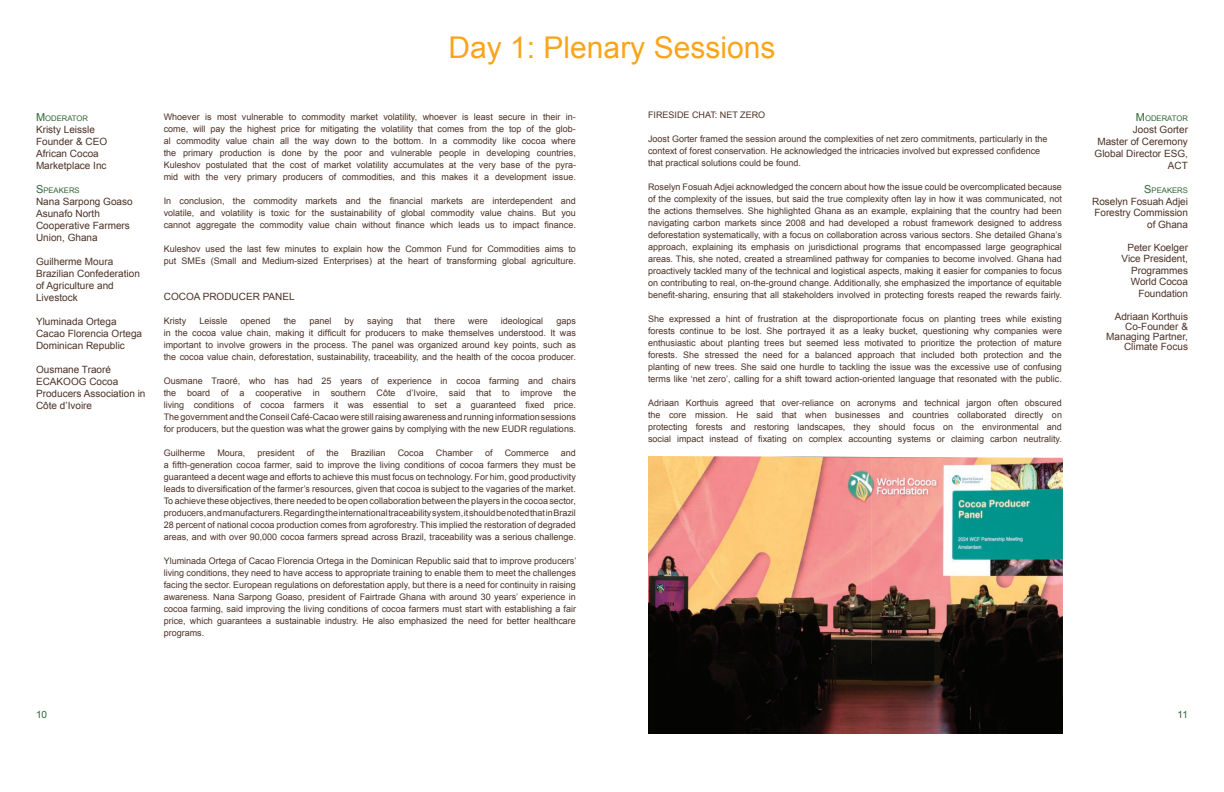
<style>
.page{position:relative;width:1224px;height:792px;background:#fff}
.page>*{position:absolute;margin:0;border:0;box-sizing:border-box;transform-origin:0 0}
.t1{font:30px "Arial";color:#f9a51b}
.t2{font:10px/12px "Arial";color:#4c3226}
.t3{font:10px "Arial";color:#306536}
.t4{font:9px/12px "Arial";color:#4c3226;text-align:justify}
.t5{font:7.7px "Arial";color:#306536}
.s1{font-size:11px}
</style>
<div class="page">
<img style="left:648px;top:456px;width:415px;height:278px">
<p class="t5" style="left:36px;top:113px;width:54px"><span class="s1">M</span>ODERATOR</p>
<p class="t2" style="left:36px;top:124px;width:73px">Kristy Leissle<br>Founder &amp; CEO<br>African Cocoa<br>Marketplace Inc</p>
<p class="t5" style="left:36px;top:185px;width:45px"><span class="s1">S</span>PEAKERS</p>
<p class="t2" style="left:36px;top:196px;width:98px">Nana Sarpong Goaso<br>Asunafo North<br>Cooperative Farmers<br>Union, Ghana</p>
<p class="t2" style="left:36px;top:256px;width:105px">Guilherme Moura<br>Brazilian Confederation of Agriculture and<br>Livestock</p>
<p class="t2" style="left:36px;top:316px;width:108px">Yluminada Ortega<br>Cacao Florencia Ortega<br>Dominican Republic</p>
<p class="t2" style="left:36px;top:364px;width:111px">Ousmane Traoré<br>ECAKOOG Cocoa<br>Producers Association in<br>Côte d’Ivoire</p>
<h1 class="t1" style="left:449px;top:28px;width:328px">Day 1: Plenary Sessions</h1>
<p class="t4" style="left:164px;top:111px;width:414px">Whoever is most vulnerable to commodity market volatility, whoever is least secure in their in&shy;come, will pay the highest price for mitigating the volatility that comes from the top of the glob&shy;al commodity value chain all the way down to the bottom. In a commodity like cocoa where the primary production is done by the poor and vulnerable people in developing countries, Kuleshov postulated that the cost of market volatility accumulates at the very base of the pyra&shy;mid with the very primary producers of commodities, and this makes it a development issue.</p>
<p class="t4" style="left:164px;top:195px;width:414px">In conclusion, the commodity markets and the financial markets are interdependent and volatile, and volatility is toxic for the sustainability of global commodity value chains. But you cannot aggregate the commodity value chain without finance which leads us to impact finance.</p>
<p class="t4" style="left:164px;top:243px;width:414px">Kuleshov used the last few minutes to explain how the Common Fund for Commodities aims to put SMEs (Small and Medium-sized Enterprises) at the heart of transforming global agriculture.</p>
<p class="t2" style="left:164px;top:290px;width:132px">COCOA PRODUCER PANEL</p>
<p class="t4" style="left:164px;top:315px;width:24px">Kristy</p>
<p class="t4" style="left:199px;top:315px;width:30px">Leissle</p>
<p class="t4" style="left:241px;top:315px;width:32px">opened</p>
<p class="t4" style="left:284px;top:315px;width:14px">the</p>
<p class="t4" style="left:309px;top:315px;width:24px">panel</p>
<p class="t4" style="left:345px;top:315px;width:11px">by</p>
<p class="t4" style="left:367px;top:315px;width:28px">saying</p>
<p class="t4" style="left:406px;top:315px;width:17px">that</p>
<p class="t4" style="left:435px;top:315px;width:22px">there</p>
<p class="t4" style="left:468px;top:315px;width:21px">were</p>
<p class="t4" style="left:501px;top:315px;width:44px">ideological</p>
<p class="t4" style="left:164px;top:315px;width:414px;text-indent:393px">gaps in the cocoa value chain, making it difficult for producers to make themselves understood. It was important to involve growers in the process. The panel was organized around key points, such as the cocoa value chain, deforestation, sustainability, traceability, and the health of the cocoa producer.</p>
<p class="t4" style="left:164px;top:375px;width:414px">Ousmane Traoré, who has had 25 years of experience in cocoa farming and chairs the board of a cooperative in southern Côte d’Ivoire, said that to improve the living conditions of cocoa farmers it was essential to set a guaranteed fixed price.<br>The government and the Conseil Café-Cacao were still raising awareness and running information sessions for producers, but the question was what the grower gains by complying with the new EUDR regulations.</p>
<p class="t4" style="left:164px;top:447px;width:43px">Guilherme</p>
<p class="t4" style="left:217px;top:447px;width:30px">Moura,</p>
<p class="t4" style="left:258px;top:447px;width:39px">president</p>
<p class="t4" style="left:307px;top:447px;width:9px">of</p>
<p class="t4" style="left:326px;top:447px;width:14px">the</p>
<p class="t4" style="left:351px;top:447px;width:36px">Brazilian</p>
<p class="t4" style="left:398px;top:447px;width:28px">Cocoa</p>
<p class="t4" style="left:436px;top:447px;width:39px">Chamber</p>
<p class="t4" style="left:485px;top:447px;width:9px">of</p>
<p class="t4" style="left:505px;top:447px;width:46px">Commerce</p>
<p class="t4" style="left:164px;top:447px;width:414px;text-indent:397px">and a fifth-generation cocoa farmer, said to improve the living conditions of cocoa farmers they must be guaranteed a decent wage and efforts to achieve this must focus on technology. For him, good productivity leads to diversification of the farmer’s resources, given that cocoa is subject to the vagaries of the market.<br>To achieve these objectives, there needed to be open collaboration between the players in the cocoa sector, producers, and manufacturers. Regarding the international traceability system, it should be noted that in Brazil 28 percent of national cocoa production comes from agroforestry. This implied the restoration of degraded areas, and with over 90,000 cocoa farmers spread across Brazil, traceability was a serious challenge.</p>
<p class="t4" style="left:164px;top:554px;width:414px">Yluminada Ortega of Cacao Florencia Ortega in the Dominican Republic said that to improve producers’ living conditions, they need to have access to appropriate training to enable them to meet the challenges facing the sector. European regulations on deforestation apply, but there is a need for continuity in raising awareness. Nana Sarpong Goaso, president of Fairtrade Ghana with around 30 years’ experience in cocoa farming, said improving the living conditions of cocoa farmers must start with establishing a fair price, which guarantees a sustainable industry. He also emphasized the need for better healthcare programs.</p>
<p class="t4" style="left:648px;top:109px;width:119px">FIRESIDE CHAT: NET ZERO</p>
<p class="t4" style="left:648px;top:133px;width:401px;text-align:left">Joost Gorter framed the session around the complexities of net zero commitments, particularly in the context of forest conservation. He acknowledged the intricacies involved but expressed confidence that practical solutions could be found.</p>
<p class="t4" style="left:648px;top:181px;width:416px">Roselyn Fosuah Adjei acknowledged the concern about how the issue could be overcomplicated because of the complexity of the issues, but said the true complexity often lay in how it was communicated, not the actions themselves. She highlighted Ghana as an example, explaining that the country had been navigating carbon markets since 2008 and had developed a robust framework designed to address deforestation systematically, with a focus on collaboration across various sectors. She detailed Ghana’s approach, explaining its emphasis on jurisdictional programs that encompassed large geographical areas. This, she noted, created a streamlined pathway for companies to become involved. Ghana had proactively tackled many of the technical and logistical aspects, making it easier for companies to focus on contributing to real, on-the-ground change. Additionally, she emphasized the importance of equitable benefit-sharing, ensuring that all stakeholders involved in protecting forests reaped the rewards fairly.</p>
<p class="t4" style="left:648px;top:313px;width:416px">She expressed a hint of frustration at the disproportionate focus on planting trees while existing forests continue to be lost. She portrayed it as a leaky bucket, questioning why companies were enthusiastic about planting trees but seemed less motivated to prioritize the protection of mature forests. She stressed the need for a balanced approach that included both protection and the planting of new trees. She said one hurdle to tackling the issue was the excessive use of confusing terms like ‘net zero’, calling for a shift toward action-oriented language that resonated with the public.</p>
<p class="t4" style="left:648px;top:397px;width:416px">Adriaan Korthuis agreed that over-reliance on acronyms and technical jargon often obscured the core mission. He said that when businesses and countries collaborated directly on protecting forests and restoring landscapes, they should focus on the environmental and social impact instead of fixating on complex accounting systems or claiming carbon neutrality.</p>
<p class="t3" style="left:36px;top:708px;width:13px">10</p>
<p class="t5" style="left:1136px;top:113px;width:54px"><span class="s1">M</span>ODERATOR</p>
<p class="t2" style="left:1095px;top:124px;width:95px;text-align:right">Joost Gorter<br>Master of Ceremony<br>Global Director ESG,<br>ACT</p>
<p class="t5" style="left:1144px;top:185px;width:45px"><span class="s1">S</span>PEAKERS</p>
<p class="t2" style="left:1092px;top:195px;width:97px;line-height:11.5px;text-align:right">Roselyn Fosuah Adjei<br>Forestry Commission of Ghana</p>
<p class="t2" style="left:1122px;top:241px;width:68px;line-height:11.5px;text-align:right">Peter Koelger<br>Vice President,<br>Programmes<br>World Cocoa<br>Foundation</p>
<p class="t2" style="left:1106px;top:311px;width:83px;line-height:10px;text-align:right">Adriaan Korthuis<br>Co-Founder &amp;<br>Managing Partner,<br>Climate Focus</p>
<p class="t3" style="left:1178px;top:708px;width:12px">11</p>
</div>
